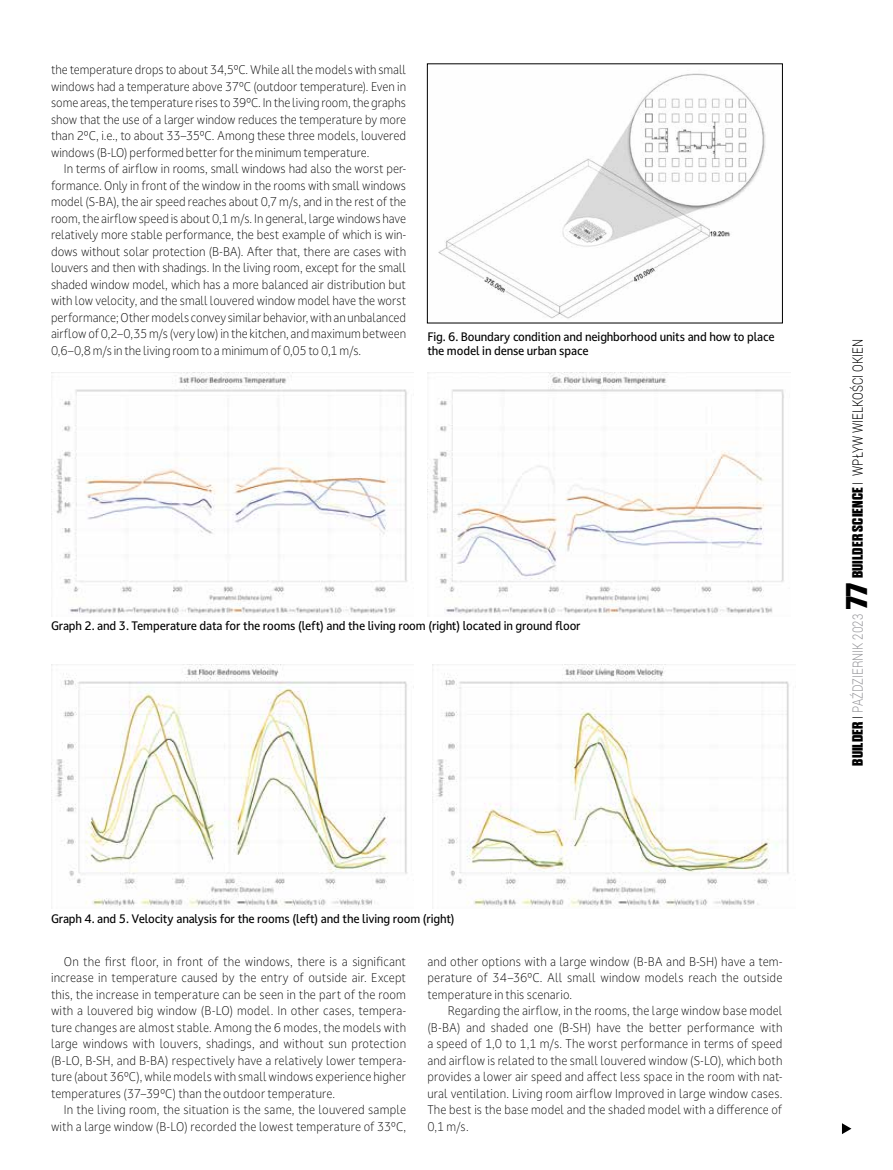
<style>
.page{position:relative;width:893px;height:1170px;background:#fff}
.page>*{position:absolute;margin:0;border:0;box-sizing:border-box;transform-origin:0 0}
.t1{font:700 expanded 15px "Dharma Gothic E";letter-spacing:.005em;color:#000;scale:1.25 1}
.t2{font:300 12px/16.5px "Darkmode On CC";letter-spacing:.01em;color:#000;text-align:justify;scale:.93 1}
.t3{font:300 12px/16.5px "Darkmode On CC";letter-spacing:.01em;color:#000;text-align:justify;scale:.92 1}
.t4{font:500 11.7px/13.5px "Darkmode On CC";letter-spacing:-.015em;color:#000;scale:.95 1}
.s1{font-family:"Roboto";font-weight:300;font-stretch:normal;font-size:14.25px}
.s2{font-family:"Roboto";font-weight:300;font-stretch:normal;font-size:14.25px;color:#98989c}
.s3{font-weight:800;font-stretch:normal;font-size:30px}
</style>
<div class="page">
<img style="left:438px;top:73px;width:328px;height:246px">
<div style="left:427px;top:64px;width:356px;height:259px;border:1px solid #000"></div>
<img style="left:51px;top:372px;width:363px;height:244px">
<img style="left:427px;top:373px;width:357px;height:242px">
<svg style="left:842px;top:1123px;width:9px;height:11px"></svg>
<img style="left:51px;top:664px;width:357px;height:244px">
<img style="left:433px;top:664px;width:357px;height:243px">
<p class="t3" style="left:51px;top:61px;width:387px">the temperature drops to about 34,5ºC. While all the models with small windows had a temperature above 37ºC (outdoor temperature). Even in some areas, the temperature rises to 39ºC. In the living room, the graphs show that the use of a larger window reduces the temperature by more than 2ºC, i.e., to about 33–35ºC. Among these three models, louvered windows (B-LO) performed better for the minimum temperature.</p>
<p class="t2" style="left:51px;top:160px;width:383px;text-indent:13px">In terms of airflow in rooms, small windows had also the worst per&shy;formance. Only in front of the window in the rooms with small windows model (S-BA), the air speed reaches about 0,7 m/s, and in the rest of the room, the airflow speed is about 0,1 m/s. In general, large windows have relatively more stable performance, the best example of which is win&shy;dows without solar protection (B-BA). After that, there are cases with louvers and then with shadings. In the living room, except for the small shaded window model, which has a more balanced air distribution but with low velocity, and the small louvered window model have the worst performance; Other models convey similar behavior, with an unbalanced airflow of 0,2–0,35 m/s (very low) in the kitchen, and maximum between 0,6–0,8 m/s in the living room to a minimum of 0,05 to 0,1 m/s.</p>
<p class="t4" style="left:427px;top:330px;width:367px">Fig. 6. Boundary condition and neighborhood units and how to place the model in dense urban space</p>
<p class="t4" style="left:51px;top:619px;width:559px">Graph 2. and 3. Temperature data for the rooms (left) and the living room (right) located in ground floor</p>
<p class="t4" style="left:51px;top:911px;width:426px">Graph 4. and 5. Velocity analysis for the rooms (left) and the living room (right)</p>
<p class="t2" style="left:427px;top:952px;width:383px">and other options with a large window (B-BA and B-SH) have a tem&shy;perature of 34–36ºC. All small window models reach the outside temperature in this scenario.</p>
<p class="t3" style="left:427px;top:1002px;width:387px;text-indent:20px">Regarding the airflow, in the rooms, the large window base model (B-BA) and shaded one (B-SH) have the better performance with a speed of 1,0 to 1,1 m/s. The worst performance in terms of speed and airflow is related to the small louvered window (S-LO), which both provides a lower air speed and affect less space in the room with nat&shy;ural ventilation. Living room airflow Improved in large window cases.<br>The best is the base model and the shaded model with a difference of 0,1 m/s.</p>
<p class="t2" style="left:51px;top:952px;width:383px;text-indent:13px">On the first floor, in front of the windows, there is a significant increase in temperature caused by the entry of outside air. Except this, the increase in temperature can be seen in the part of the room with a louvered big window (B-LO) model. In other cases, tempera&shy;ture changes are almost stable. Among the 6 modes, the models with large windows with louvers, shadings, and without sun protection (B-LO, B-SH, and B-BA) respectively have a relatively lower tempera&shy;ture (about 36ºC), while models with small windows experience higher temperatures (37–39ºC) than the outdoor temperature.</p>
<p class="t2" style="left:51px;top:1101px;width:383px;text-align:right">In the living room, the situation is the same, the louvered sample with a large window (B-LO) recorded the lowest temperature of 33ºC,</p>
<p class="t1" style="left:850px;top:765px;width:343px;rotate:-90deg">BUILDER <span class="s1">I</span> <span class="s2">PAŹDZIERNIK 2023</span> <span class="s3">77</span> BUILDER SCIENCE <span class="s1">I WPŁYW WIELKOŚCI OKIEN</span></p>
</div>
